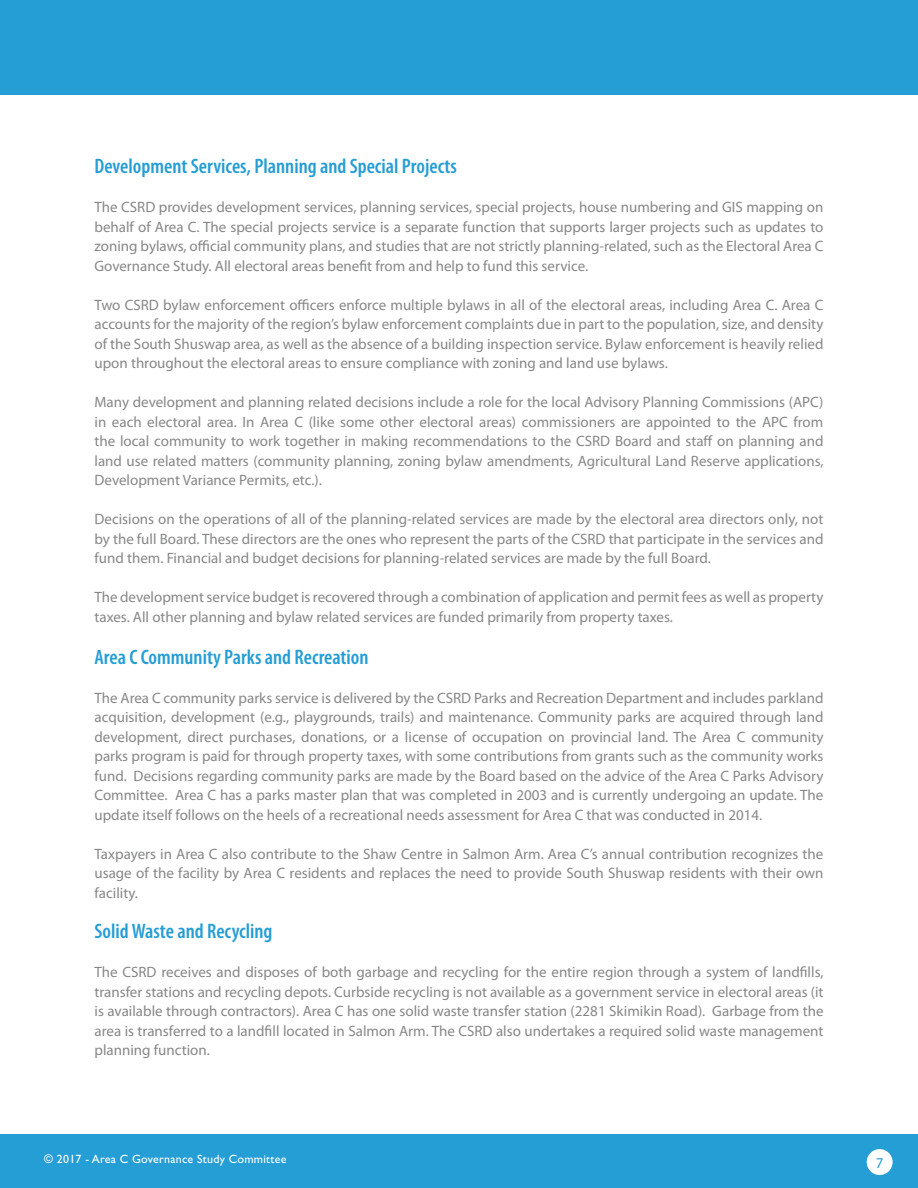
<style>
.page{position:relative;width:918px;height:1188px;background:#fff}
.page>*{position:absolute;margin:0;border:0;box-sizing:border-box;transform-origin:0 0}
.t1{font:600 condensed 21px "Myriad Pro";color:#259dd5}
.t2{font:15px/19.5px "Myriad Pro";color:#868787;text-align:justify}
.t3{font:15px "Myriad Pro";color:#259dd5}
.t4{font:12px "Gill Sans Std";letter-spacing:.02em;color:#fff}
</style>
<div class="page">
<div style="left:0;top:0;width:918px;height:94px;background:#259dd5"></div>
<div style="left:0;top:1134px;width:918px;height:54px;background:#259dd5"></div>
<div style="left:867px;top:1149px;width:26px;height:26px;background:#fff;border-radius:50%"></div>
<h1 class="t1" style="left:94px;top:154px;width:364px">Development Services, Planning and Special Projects</h1>
<p class="t2" style="left:94px;top:197px;width:731px">The CSRD provides development services, planning services, special projects, house numbering and GIS mapping on behalf of Area C. The special projects service is a separate function that supports larger projects such as updates to zoning bylaws, official community plans, and studies that are not strictly planning-related, such as the Electoral Area C Governance Study. All electoral areas benefit from and help to fund this service.</p>
<p class="t2" style="left:94px;top:295px;width:731px">Two CSRD bylaw enforcement officers enforce multiple bylaws in all of the electoral areas, including Area C. Area C accounts for the majority of the region’s bylaw enforcement complaints due in part to the population, size, and density of the South Shuswap area, as well as the absence of a building inspection service. Bylaw enforcement is heavily relied upon throughout the electoral areas to ensure compliance with zoning and land use bylaws.</p>
<p class="t2" style="left:94px;top:392px;width:731px">Many development and planning related decisions include a role for the local Advisory Planning Commissions (APC) in each electoral area. In Area C (like some other electoral areas) commissioners are appointed to the APC from the local community to work together in making recommendations to the CSRD Board and staff on planning and land use related matters (community planning, zoning bylaw amendments, Agricultural Land Reserve applications, Development Variance Permits, etc.).</p>
<p class="t2" style="left:94px;top:509px;width:731px">Decisions on the operations of all of the planning-related services are made by the electoral area directors only, not by the full Board. These directors are the ones who represent the parts of the CSRD that participate in the services and fund them. Financial and budget decisions for planning-related services are made by the full Board.</p>
<p class="t2" style="left:94px;top:587px;width:730px">The development service budget is recovered through a combination of application and permit fees as well as property taxes. All other planning and bylaw related services are funded primarily from property taxes.</p>
<h1 class="t1" style="left:94px;top:644px;width:276px">Area C Community Parks and Recreation</h1>
<p class="t2" style="left:94px;top:688px;width:731px">The Area C community parks service is delivered by the CSRD Parks and Recreation Department and includes parkland acquisition, development (e.g., playgrounds, trails) and maintenance. Community parks are acquired through land development, direct purchases, donations, or a license of occupation on provincial land. The Area C community parks program is paid for through property taxes, with some contributions from grants such as the community works fund. Decisions regarding community parks are made by the Board based on the advice of the Area C Parks Advisory Committee. Area C has a parks master plan that was completed in 2003 and is currently undergoing an update. The update itself follows on the heels of a recreational needs assessment for Area C that was conducted in 2014.</p>
<p class="t2" style="left:94px;top:844px;width:731px">Taxpayers in Area C also contribute to the Shaw Centre in Salmon Arm. Area C’s annual contribution recognizes the usage of the facility by Area C residents and replaces the need to provide South Shuswap residents with their own facility.</p>
<h1 class="t1" style="left:94px;top:919px;width:180px">Solid Waste and Recycling</h1>
<p class="t2" style="left:94px;top:962px;width:731px">The CSRD receives and disposes of both garbage and recycling for the entire region through a system of landfills, transfer stations and recycling depots. Curbside recycling is not available as a government service in electoral areas (it is available through contractors). Area C has one solid waste transfer station (2281 Skimikin Road). Garbage from the area is transferred to a landfill located in Salmon Arm. The CSRD also undertakes a required solid waste management planning function.</p>
<p class="t4" style="left:44px;top:1152px;width:244px">© 2017 - Area C Governance Study Committee</p>
<p class="t3" style="left:876px;top:1153px;width:9px">7</p>
</div>
